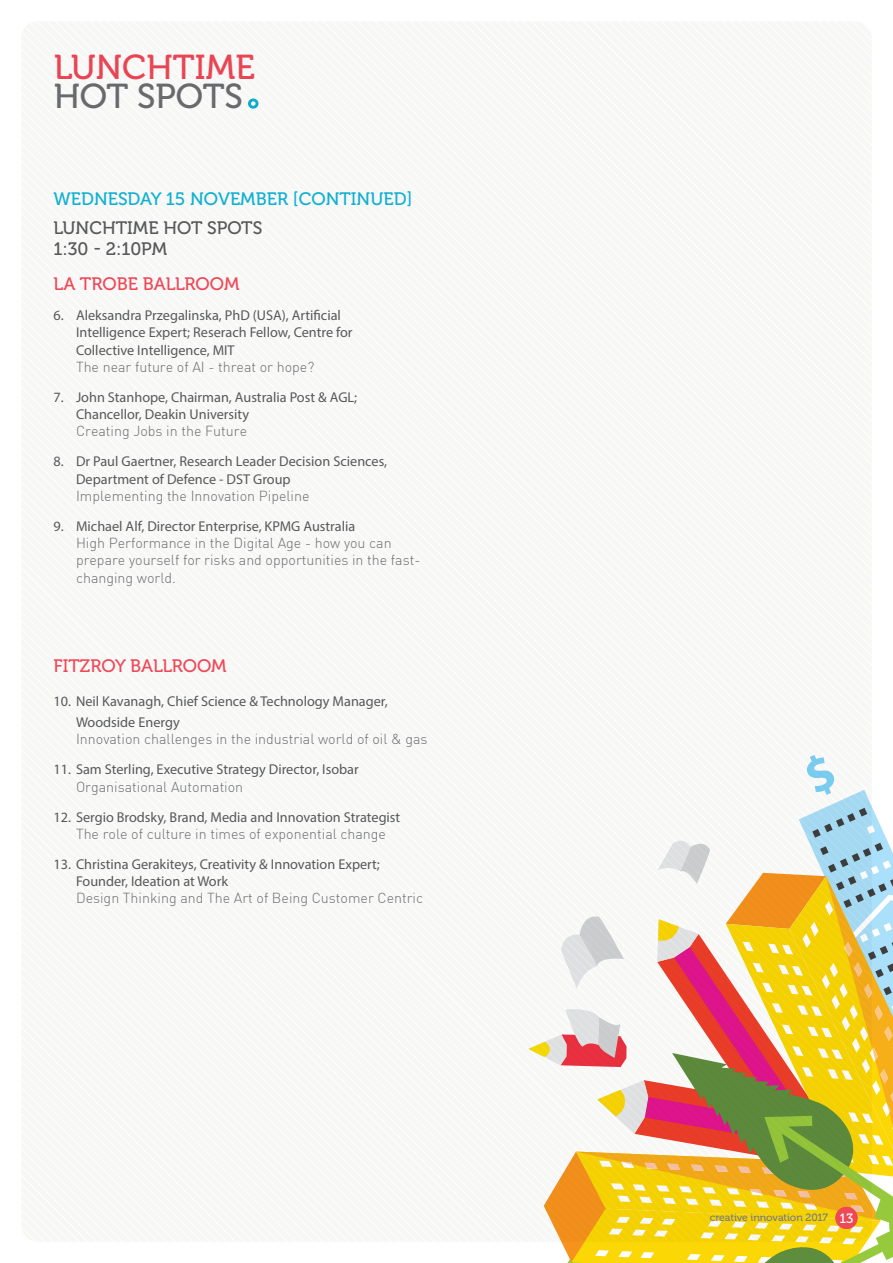
<style>
.page{position:relative;width:893px;height:1263px;background:#fff}
.page>*{position:absolute;margin:0;border:0;box-sizing:border-box;transform-origin:0 0}
.t1{font:34.5px "Museo 500";color:#ef4857}
.t2{font:34.5px "Museo 500";color:#6c6d70}
.BLUE_12_14_2After{font:18px "Museo 500";color:#10b0d2}
.t3{font:18px "Museo 500";color:#ef4857}
.BLUE_12_14_2After-2{font:18px/21px "Museo 500";color:#57585a}
.t4{font:14.25px/17.2px "Myriad Pro";color:#57585a}
.t5{font:300 14.25px/17.2px "DIN";color:#6c6d70}
.HEADING_1_LIGHT_GREE{font:13.35px "Museo 500";color:#fff}
.Body_Copy{font:10.5px "Museo 500";letter-spacing:-.01em;color:#787a7d}
.s1{font-family:"DIN";font-weight:300;color:#6c6d70}
.s2{font-family:"Myriad Pro";font-weight:400;color:#57585a}
</style>
<div class="page">
<svg style="left:248px;top:98px;width:11px;height:11px"></svg>
<svg style="left:528px;top:755px;width:365px;height:508px"></svg>
<div style="left:835px;top:1207px;width:22px;height:22px;background:#ef4857;border-radius:50%"></div>
<h1 class="t1" style="left:54px;top:48px;width:203px">LUNCHTIME</h1>
<h1 class="t2" style="left:54px;top:78px;width:191px">HOT SPOTS</h1>
<p class="BLUE_12_14_2After" style="left:54px;top:189px;width:360px">WEDNESDAY 15 NOVEMBER [CONTINUED]</p>
<p class="BLUE_12_14_2After-2" style="left:54px;top:218px;width:210px">LUNCHTIME HOT SPOTS<br>1:30 - 2:10PM</p>
<p class="t3" style="left:54px;top:274px;width:187px">LA TROBE BALLROOM</p>
<p class="t4" style="left:76px;top:306px;width:278px;text-indent:-22px">6. Aleksandra Przegalinska, PhD (USA), Artificial Intelligence Expert; Reserach Fellow, Centre for Collective Intelligence, MIT<br><span class="s1">The near future of AI - threat or hope?</span></p>
<p class="t4" style="left:76px;top:388px;width:283px;text-indent:-22px">7. John Stanhope, Chairman, Australia Post &amp; AGL;<br>Chancellor, Deakin University<br><span class="s1">Creating Jobs in the Future</span></p>
<p class="t4" style="left:76px;top:453px;width:313px;text-indent:-22px">8. Dr Paul Gaertner, Research Leader Decision Sciences,<br>Department of Defence - DST Group<br><span class="s1">Implementing the Innovation Pipeline</span></p>
<p class="t5" style="left:76px;top:517px;width:346px;text-indent:-22px"><span class="s2">9. Michael Alf, Director Enterprise, KPMG Australia<br></span>High Performance in the Digital Age - how you can prepare yourself for risks and opportunities in the fast&shy;changing world.</p>
<p class="t3" style="left:54px;top:656px;width:175px">FITZROY BALLROOM</p>
<p class="t4" style="left:76px;top:690px;width:313px;line-height:21px;text-indent:-22px">10. Neil Kavanagh, Chief Science &amp; Technology Manager,<br>Woodside Energy</p>
<p class="t5" style="left:76px;top:730px;width:353px">Innovation challenges in the industrial world of oil &amp; gas</p>
<p class="t4" style="left:76px;top:761px;width:284px;text-indent:-22px">11. Sam Sterling, Executive Strategy Director, Isobar<br><span class="s1">Organisational Automation</span></p>
<p class="t4" style="left:54px;top:808px;width:348px;text-align:center">12. Sergio Brodsky, Brand, Media and Innovation Strategist<br><span class="s1">The role of culture in times of exponential change</span></p>
<p class="t4" style="left:76px;top:855px;width:349px;text-indent:-22px">13. Christina Gerakiteys, Creativity &amp; Innovation Expert;<br>Founder, Ideation at Work<br><span class="s1">Design Thinking and The Art of Being Customer Centric</span></p>
<p class="Body_Copy" style="left:710px;top:1212px;width:120px">creative innovation 2017</p>
<p class="HEADING_1_LIGHT_GREE" style="left:839px;top:1210px;width:15px">13</p>
</div>
